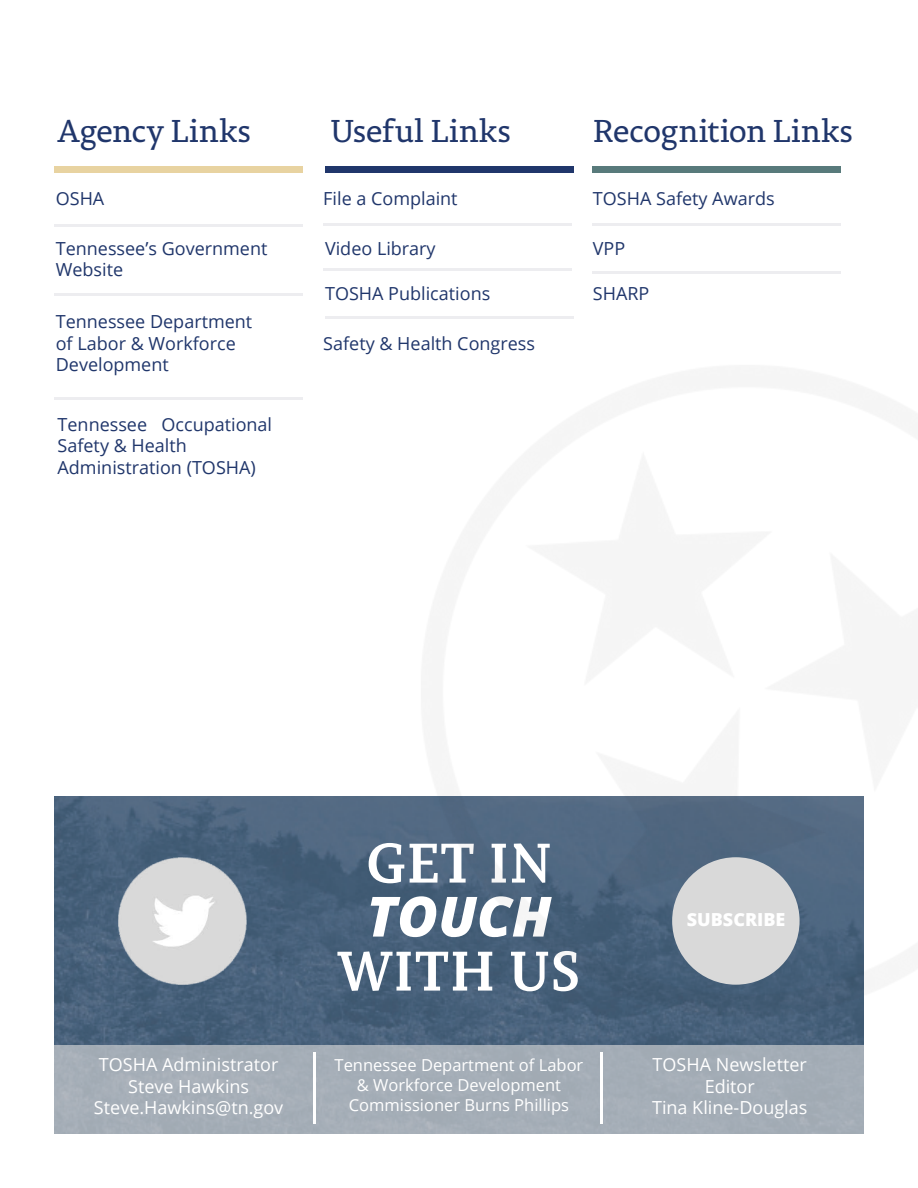
<style>
.page{position:relative;width:918px;height:1188px;background:#fff}
.page>*{position:absolute;margin:0;border:0;box-sizing:border-box;transform-origin:0 0}
.t1{font:700 55.5px/54px "Permian Slab Serif Typeface";color:#fff;text-align:center}
.Body{font:31.5px "Permian Slab Serif Typeface";letter-spacing:-.005em;color:#20366b}
.t2{font:18px/21.6px "Open Sans";color:#20366b}
.t3{font:18px "Open Sans";color:#fff}
.t4{font:800 18px "Open Sans";color:#fff}
.t5{font:16.5px "Open Sans";color:#fff}
.s1{font-family:"Open Sans";font-weight:800;font-style:italic}
</style>
<div class="page">
<img style="left:54px;top:796px;width:810px;height:249px">
<img style="left:419px;top:796px;width:445px;height:222px">
<div style="left:325px;top:166px;width:248px;height:7px;background:#20366b"></div>
<div style="left:54px;top:166px;width:248px;height:7px;background:#e8d3a1"></div>
<div style="left:593px;top:166px;width:248px;height:7px;background:#587a7b"></div>
<hr style="left:54px;top:397px;width:248px;height:2px;background:#ededf0">
<hr style="left:54px;top:224px;width:248px;height:2px;background:#ededf0">
<hr style="left:54px;top:294px;width:248px;height:2px;background:#ededf0">
<hr style="left:325px;top:316px;width:248px;height:3px;background:#ededf0">
<hr style="left:323px;top:269px;width:248px;height:2px;background:#ededf0">
<hr style="left:323px;top:223px;width:248px;height:2px;background:#ededf0">
<hr style="left:593px;top:223px;width:248px;height:2px;background:#ededf0">
<hr style="left:593px;top:271px;width:248px;height:2px;background:#ededf0">
<img style="left:119px;top:857px;width:127px;height:128px">
<div style="left:54px;top:1045px;width:810px;height:89px;background:#a5aeb7"></div>
<hr style="left:313px;top:1052px;width:2px;height:72px;background:#fff">
<hr style="left:600px;top:1052px;width:3px;height:72px;background:#fff">
<div style="left:672px;top:857px;width:128px;height:128px;background:#d9d9d9;border-radius:50%"></div>
<p class="Body" style="left:58px;top:106px;width:195px">Agency Links</p>
<p class="Body" style="left:330px;top:106px;width:182px">Useful Links</p>
<p class="Body" style="left:593px;top:106px;width:262px">Recognition Links</p>
<p class="t2" style="left:56px;top:187px;width:50px">OSHA</p>
<p class="t2" style="left:56px;top:237px;width:213px">Tennessee’s Government</p>
<p class="t2" style="left:56px;top:258px;width:69px">Website</p>
<p class="t2" style="left:56px;top:310px;width:198px">Tennessee Department</p>
<p class="t2" style="left:56px;top:332px;width:182px">of Labor &amp; Workforce</p>
<p class="t2" style="left:56px;top:353px;width:115px">Development</p>
<p class="t2" style="left:58px;top:413px;width:216px">Tennessee Occupational<br>Safety &amp; Health</p>
<p class="t2" style="left:58px;top:456px;width:200px">Administration (TOSHA)</p>
<p class="t2" style="left:323px;top:187px;width:136px">File a Complaint</p>
<p class="t2" style="left:325px;top:237px;width:112px">Video Library</p>
<p class="t2" style="left:325px;top:282px;width:167px">TOSHA Publications</p>
<p class="t2" style="left:323px;top:332px;width:213px">Safety &amp; Health Congress</p>
<p class="t2" style="left:593px;top:187px;width:183px">TOSHA Safety Awards</p>
<p class="t2" style="left:593px;top:237px;width:34px">VPP</p>
<p class="t2" style="left:593px;top:282px;width:58px">SHARP</p>
<p class="t3" style="left:99px;top:1052px;width:181px">TOSHA Administrator</p>
<p class="t3" style="left:128px;top:1074px;width:123px">Steve Hawkins</p>
<p class="t3" style="left:94px;top:1095px;width:191px">Steve.Hawkins@tn.gov</p>
<p class="t1" style="left:337px;top:833px;width:245px">GET IN<br><span class="s1">TOUCH<br></span>WITH US</p>
<p class="t5" style="left:335px;top:1054px;width:250px">Tennessee Department of Labor</p>
<p class="t5" style="left:357px;top:1074px;width:206px">&amp; Workforce Development</p>
<p class="t5" style="left:349px;top:1094px;width:222px">Commissioner Burns Phillips</p>
<p class="t4" style="left:687px;top:906px;width:100px">SUBSCRIBE</p>
<p class="t3" style="left:653px;top:1052px;width:156px">TOSHA Newsletter</p>
<p class="t3" style="left:705px;top:1074px;width:52px">Editor</p>
<p class="t3" style="left:652px;top:1095px;width:157px">Tina Kline-Douglas</p>
</div>
